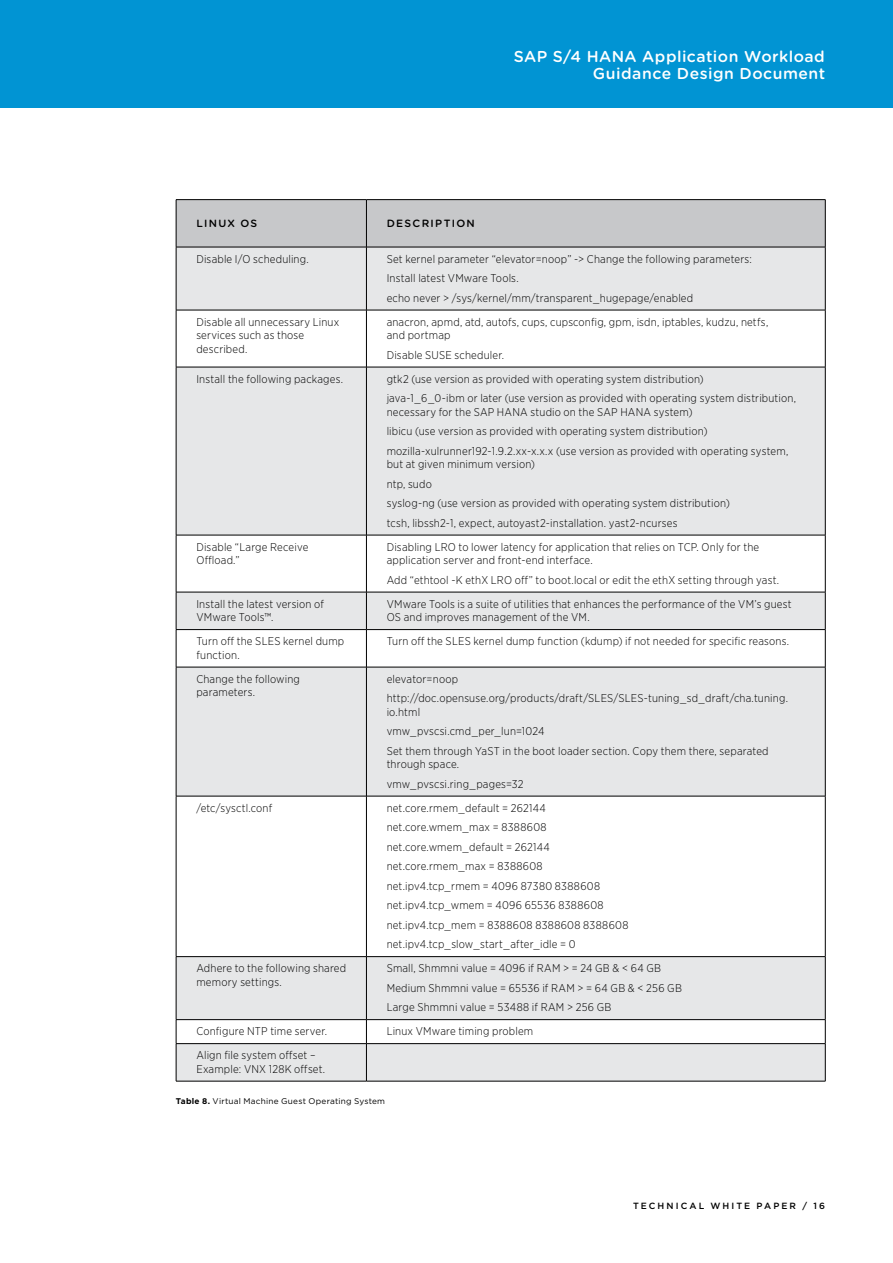
<style>
.page{position:relative;width:893px;height:1263px;background:#fff}
.page>*{position:absolute;margin:0;border:0;box-sizing:border-box;transform-origin:0 0}
.t1{font:500 15.75px/17.2px "Gotham Rounded";letter-spacing:.03em;color:#fff;text-align:right}
.t2{font:300 11.25px/19.5px "Gotham Narrow";letter-spacing:.015em;color:#000}
.t3{font:500 10.5px "Gotham Rounded";letter-spacing:.13em;color:#000}
.t4{font:500 9px "Gotham";letter-spacing:.23em;color:#000}
.t5{font:8.25px "Gotham";letter-spacing:.025em;color:#000}
.s1{font-weight:700}
</style>
<div class="page">
<div style="left:0;top:0;width:893px;height:108px;background:#0194d3"></div>
<div style="left:177px;top:200px;width:648px;height:47px;background:#c7c8ca"></div>
<svg style="left:177px;top:248px;width:648px;height:833px;fill:#e6e7e8"></svg>
<hr style="left:366px;top:200px;width:1px;height:47px;background:#000">
<hr style="left:366px;top:247px;width:1px;height:63px;background:#000">
<hr style="left:176px;top:310px;width:190px;height:1px;background:#000">
<hr style="left:366px;top:310px;width:459px;height:1px;background:#000">
<hr style="left:366px;top:310px;width:1px;height:57px;background:#000">
<hr style="left:176px;top:367px;width:190px;height:1px;background:#000">
<hr style="left:366px;top:367px;width:459px;height:1px;background:#000">
<hr style="left:366px;top:367px;width:1px;height:168px;background:#000">
<hr style="left:176px;top:535px;width:190px;height:1px;background:#000">
<hr style="left:366px;top:535px;width:459px;height:1px;background:#000">
<hr style="left:366px;top:535px;width:1px;height:57px;background:#000">
<hr style="left:176px;top:592px;width:190px;height:1px;background:#000">
<hr style="left:366px;top:592px;width:459px;height:1px;background:#000">
<hr style="left:366px;top:592px;width:1px;height:37px;background:#000">
<hr style="left:176px;top:629px;width:190px;height:1px;background:#000">
<hr style="left:366px;top:629px;width:459px;height:1px;background:#000">
<hr style="left:366px;top:630px;width:1px;height:37px;background:#000">
<hr style="left:176px;top:667px;width:190px;height:1px;background:#000">
<hr style="left:366px;top:667px;width:459px;height:1px;background:#000">
<hr style="left:366px;top:667px;width:1px;height:129px;background:#000">
<hr style="left:176px;top:796px;width:190px;height:1px;background:#000">
<hr style="left:366px;top:796px;width:459px;height:1px;background:#000">
<hr style="left:366px;top:796px;width:1px;height:160px;background:#000">
<hr style="left:176px;top:956px;width:190px;height:1px;background:#000">
<hr style="left:366px;top:956px;width:459px;height:1px;background:#000">
<hr style="left:366px;top:957px;width:1px;height:62px;background:#000">
<hr style="left:176px;top:1019px;width:190px;height:1px;background:#000">
<hr style="left:366px;top:1019px;width:459px;height:1px;background:#000">
<svg style="left:366px;top:1020px;width:1px;height:23px"></svg>
<hr style="left:176px;top:1043px;width:190px;height:1px;background:#000">
<hr style="left:366px;top:1043px;width:459px;height:1px;background:#000">
<hr style="left:366px;top:1044px;width:1px;height:37px;background:#000">
<hr style="left:176px;top:1081px;width:190px;height:1px;background:#000">
<hr style="left:366px;top:1081px;width:459px;height:1px;background:#000">
<hr style="left:176px;top:247px;width:1px;height:63px;background:#000">
<hr style="left:825px;top:247px;width:1px;height:63px;background:#000">
<hr style="left:176px;top:310px;width:1px;height:57px;background:#000">
<hr style="left:825px;top:310px;width:1px;height:57px;background:#000">
<hr style="left:176px;top:367px;width:1px;height:168px;background:#000">
<hr style="left:825px;top:367px;width:1px;height:168px;background:#000">
<hr style="left:176px;top:535px;width:1px;height:57px;background:#000">
<hr style="left:825px;top:535px;width:1px;height:57px;background:#000">
<hr style="left:176px;top:592px;width:1px;height:37px;background:#000">
<hr style="left:825px;top:592px;width:1px;height:37px;background:#000">
<hr style="left:176px;top:630px;width:1px;height:37px;background:#000">
<hr style="left:825px;top:630px;width:1px;height:37px;background:#000">
<hr style="left:176px;top:667px;width:1px;height:129px;background:#000">
<hr style="left:825px;top:667px;width:1px;height:129px;background:#000">
<hr style="left:176px;top:796px;width:1px;height:160px;background:#000">
<hr style="left:825px;top:796px;width:1px;height:160px;background:#000">
<hr style="left:176px;top:957px;width:1px;height:62px;background:#000">
<hr style="left:825px;top:957px;width:1px;height:62px;background:#000">
<svg style="left:176px;top:1020px;width:1px;height:23px"></svg>
<svg style="left:825px;top:1020px;width:1px;height:23px"></svg>
<hr style="left:176px;top:1044px;width:1px;height:37px;background:#000">
<hr style="left:825px;top:1044px;width:1px;height:37px;background:#000">
<hr style="left:176px;top:199px;width:190px;height:1px;background:#000">
<hr style="left:176px;top:200px;width:1px;height:47px;background:#000">
<hr style="left:366px;top:199px;width:459px;height:1px;background:#000">
<hr style="left:825px;top:200px;width:1px;height:47px;background:#000">
<hr style="left:176px;top:247px;width:190px;height:1px;background:#000">
<hr style="left:366px;top:247px;width:459px;height:1px;background:#000">
<h1 class="t1" style="left:514px;top:47px;width:313px">SAP S/4 HANA Application Workload<br>Guidance Design Document</h1>
<p class="t3" style="left:196px;top:216px;width:62px">LINUX OS</p>
<p class="t3" style="left:387px;top:216px;width:90px">DESCRIPTION</p>
<p class="t2" style="left:196px;top:249px;width:114px">Disable I/O scheduling.</p>
<p class="t2" style="left:387px;top:249px;width:367px">Set kernel parameter “elevator=noop” -&gt; Change the following parameters:<br>Install latest VMware Tools.<br>echo never &gt; /sys/kernel/mm/transparent_hugepage/enabled</p>
<p class="t2" style="left:196px;top:315px;width:144px;line-height:13.5px">Disable all unnecessary Linux services such as those described.</p>
<p class="t2" style="left:387px;top:315px;width:383px;line-height:13.5px">anacron, apmd, atd, autofs, cups, cupsconfig, gpm, isdn, iptables, kudzu, netfs, and portmap</p>
<p class="t2" style="left:387px;top:345px;width:119px">Disable SUSE scheduler.</p>
<p class="t2" style="left:196px;top:369px;width:148px">Install the following packages.</p>
<p class="t2" style="left:387px;top:369px;width:411px">gtk2 (use version as provided with operating system distribution)<br>java-1_6_0-ibm or later (use version as provided with operating system distribution,</p>
<p class="t2" style="left:387px;top:402px;width:403px">necessary for the SAP HANA studio on the SAP HANA system)<br>libicu (use version as provided with operating system distribution) mozilla-xulrunner192-1.9.2.xx-x.x.x (use version as provided with operating system,</p>
<p class="t2" style="left:387px;top:454px;width:345px">but at given minimum version)<br>ntp, sudo<br>syslog-ng (use version as provided with operating system distribution) tcsh, libssh2-1, expect, autoyast2-installation. yast2-ncurses</p>
<p class="t2" style="left:196px;top:540px;width:113px;line-height:13.5px">Disable “Large Receive<br>Offload.”</p>
<p class="t2" style="left:387px;top:540px;width:374px;line-height:13.5px">Disabling LRO to lower latency for application that relies on TCP. Only for the application server and front-end interface.</p>
<p class="t2" style="left:387px;top:570px;width:394px">Add “ethtool -K ethX LRO off” to boot.local or edit the ethX setting through yast.</p>
<p class="t2" style="left:196px;top:597px;width:129px;line-height:13.5px">Install the latest version of<br>VMware Tools™.</p>
<p class="t2" style="left:387px;top:597px;width:407px;line-height:13.5px">VMware Tools is a suite of utilities that enhances the performance of the VM’s guest<br>OS and improves management of the VM.</p>
<p class="t2" style="left:196px;top:634px;width:149px;line-height:13.5px">Turn off the SLES kernel dump function.</p>
<p class="t2" style="left:387px;top:631px;width:404px">Turn off the SLES kernel dump function (kdump) if not needed for specific reasons.</p>
<p class="t2" style="left:196px;top:672px;width:105px;line-height:13.5px">Change the following parameters.</p>
<p class="t2" style="left:387px;top:669px;width:403px">elevator=noop http://doc.opensuse.org/products/draft/SLES/SLES-tuning_sd_draft/cha.tuning.</p>
<p class="t2" style="left:387px;top:702px;width:383px">io.html<br>vmw_pvscsi.cmd_per_lun=1024<br>Set them through YaST in the boot loader section. Copy them there, separated</p>
<p class="t2" style="left:387px;top:754px;width:138px">through space. vmw_pvscsi.ring_pages=32</p>
<p class="t2" style="left:196px;top:798px;width:77px">/etc/sysctl.conf</p>
<p class="t2" style="left:387px;top:798px;width:243px">net.core.rmem_default = 262144 net.core.wmem_max = 8388608 net.core.wmem_default = 262144 net.core.rmem_max = 8388608 net.ipv4.tcp_rmem = 4096 87380 8388608 net.ipv4.tcp_wmem = 4096 65536 8388608 net.ipv4.tcp_mem = 8388608 8388608 8388608 net.ipv4.tcp_slow_start_after_idle = 0</p>
<p class="t2" style="left:196px;top:961px;width:151px;line-height:13.5px">Adhere to the following shared memory settings.</p>
<p class="t2" style="left:387px;top:958px;width:297px">Small, Shmmni value = 4096 if RAM &gt; = 24 GB &amp; &lt; 64 GB<br>Medium Shmmni value = 65536 if RAM &gt; = 64 GB &amp; &lt; 256 GB<br>Large Shmmni value = 53488 if RAM &gt; 256 GB</p>
<p class="t2" style="left:196px;top:1021px;width:132px">Configure NTP time server.</p>
<p class="t2" style="left:387px;top:1021px;width:148px">Linux VMware timing problem</p>
<p class="t2" style="left:196px;top:1048px;width:130px;line-height:13.5px">Align file system offset –<br>Example: VNX 128K offset.</p>
<p class="t5" style="left:176px;top:1095px;width:211px"><span class="s1">Table 8.</span> Virtual Machine Guest Operating System</p>
<p class="t4" style="left:633px;top:1200px;width:9px">TECHNIC</p>
<p class="t4" style="left:689px;top:1200px;width:41px">AL WHITE</p>
<p class="t4" style="left:757px;top:1200px;width:70px">PAPE R / 16</p>
</div>
